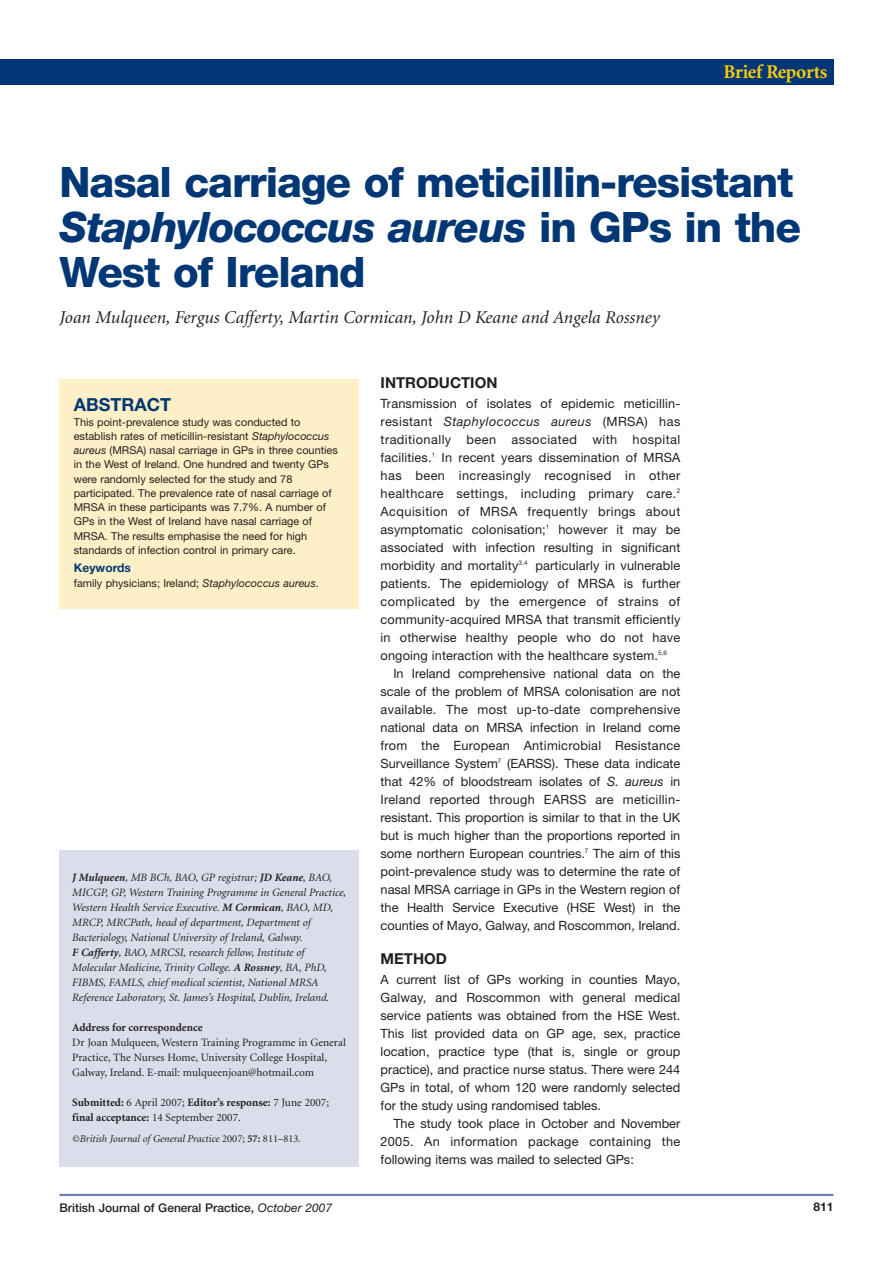
<style>
.page{position:relative;width:893px;height:1263px;background:#fff}
.page>*{position:absolute;margin:0;border:0;box-sizing:border-box;transform-origin:0 0}
.t1{font:800 42px/45px "Helvetica Neue";letter-spacing:-.025em;color:#013775}
.t2{font:700 19.5px "Minion";letter-spacing:-.02em;color:#feca0a}
.t3{font:italic 18px "Minion";color:#231f20}
.t4{font:700 18px "Helvetica Neue";color:#013775}
.t5{font:700 15px "Helvetica Neue";color:#231f20}
.t6{font:12.75px/18px "Helvetica Neue";color:#231f20;text-align:justify}
.t7{font:500 12px "Helvetica Neue";color:#231f20}
.t8{font:700 12px "Helvetica Neue";color:#013775}
.t9{font:700 12px "Helvetica Neue";color:#231f20}
.t10{font:italic 11.25px/15px "Minion";color:#231f20}
.t11{font:11.25px/15px "Minion";color:#231f20}
.t12{font:700 11.25px/15px "Minion";color:#231f20}
.t13{font:10.8px/14.2px "Helvetica Neue";color:#231f20}
.t14{font:italic 10.5px "Minion";color:#231f20}
.s1{font-style:italic}
.s2{font-weight:700}
.s3{font-weight:400}
.s4{font-style:normal}
.s5{font-weight:700;font-style:normal}
.s6{font-weight:400;font-style:italic}
</style>
<div class="page">
<hr style="left:60px;top:1194px;width:773px;height:2px;background:#6e7fad">
<div style="left:60px;top:379px;width:299px;height:229px;background:#fef0c6"></div>
<div style="left:60px;top:850px;width:299px;height:317px;background:#dadeeb"></div>
<div style="left:0;top:60px;width:833px;height:25px;background:#013775"></div>
<h2 class="t2" style="left:723px;top:64px;width:106px">Brief Reports</h2>
<h1 class="t1" style="left:60px;top:163px;width:743px">Nasal carriage of meticillin-resistant<br><span class="s1">Staphylococcus aureus</span> in GPs in the<br>West of Ireland</h1>
<h3 class="t3" style="left:60px;top:310px;width:602px">Joan Mulqueen, Fergus Cafferty, Martin Cormican, John D Keane and Angela Rossney</h3>
<h3 class="t4" style="left:74px;top:398px;width:99px">ABSTRACT</h3>
<p class="t13" style="left:74px;top:416px;width:266px">This point-prevalence study was conducted to establish rates of meticillin-resistant <span class="s1">Staphylococcus aureus</span> (MRSA) nasal carriage in GPs in three counties in the West of Ireland. One hundred and twenty GPs were randomly selected for the study and 78 participated. The prevalence rate of nasal carriage of MRSA in these participants was 7.7%. A number of GPs in the West of Ireland have nasal carriage of MRSA. The results emphasise the need for high standards of infection control in primary care.</p>
<p class="t8" style="left:74px;top:564px;width:59px">Keywords</p>
<p class="t13" style="left:74px;top:577px;width:247px">family physicians; Ireland; <span class="s1">Staphylococcus aureus</span>.</p>
<p class="t10" style="left:72px;top:871px;width:275px"><span class="s2">J Mulqueen</span>, MB BCh, BAO, GP registrar; <span class="s2">JD Keane</span>, BAO, MICGP, GP, Western Training Programme in General Practice, Western Health Service Executive. <span class="s2">M Cormican</span>, BAO, MD, MRCP, MRCPath, head of department, Department of Bacteriology, National University of Ireland, Galway.<br><span class="s2">F Cafferty</span>, BAO, MRCSI, research fellow, Institute of Molecular Medicine, Trinity College. <span class="s2">A Rossney</span>, BA, PhD, FIBMS, FAMLS, chief medical scientist, National MRSA Reference Laboratory, St. James’s Hospital, Dublin, Ireland.</p>
<p class="t12" style="left:72px;top:1021px;width:132px">Address for correspondence</p>
<p class="t11" style="left:72px;top:1036px;width:275px">Dr Joan Mulqueen, Western Training Programme in General<br>Practice, The Nurses Home, University College Hospital,<br>Galway, Ireland. E-mail: mulqueenjoan@hotmail.com</p>
<p class="t12" style="left:72px;top:1096px;width:258px">Submitted: <span class="s3">6 April 2007;</span> Editor’s response: <span class="s3">7 June 2007; </span>final acceptance: <span class="s3">14 September 2007.</span></p>
<p class="t14" style="left:72px;top:1134px;width:230px">©British Journal of General Practice <span class="s4">2007;</span> <span class="s5">57:</span> <span class="s4">811–813</span>.</p>
<p class="t7" style="left:60px;top:1203px;width:274px">British Journal of General Practice, <span class="s6">October 2007</span></p>
<p class="t5" style="left:381px;top:377px;width:118px">INTRODUCTION</p>
<p class="t6" style="left:381px;top:395px;width:301px">Transmission of isolates of epidemic meticillin&shy;resistant <span class="s1">Staphylococcus aureus</span> (MRSA) has traditionally been associated with hospital facilities.<sup>1</sup> In recent years dissemination of MRSA has been increasingly recognised in other healthcare settings, including primary care.<sup>2<br></sup>Acquisition of MRSA frequently brings about asymptomatic colonisation;<sup>1</sup> however it may be associated with infection resulting in significant morbidity and mortality<sup>3,4</sup> particularly in vulnerable patients. The epidemiology of MRSA is further complicated by the emergence of strains of community-acquired MRSA that transmit efficiently in otherwise healthy people who do not have ongoing interaction with the healthcare system.<sup>5,6</sup></p>
<p class="t6" style="left:381px;top:665px;width:301px;text-indent:13px">In Ireland comprehensive national data on the scale of the problem of MRSA colonisation are not available. The most up-to-date comprehensive national data on MRSA infection in Ireland come from the European Antimicrobial Resistance Surveillance System<sup>7</sup> (EARSS). These data indicate that 42% of bloodstream isolates of <span class="s1">S. aureus</span> in Ireland reported through EARSS are meticillin&shy;resistant. This proportion is similar to that in the UK but is much higher than the proportions reported in some northern European countries.<sup>7</sup> The aim of this point-prevalence study was to determine the rate of nasal MRSA carriage in GPs in the Western region of the Health Service Executive (HSE West) in the counties of Mayo, Galway, and Roscommon, Ireland.</p>
<p class="t5" style="left:381px;top:953px;width:68px">METHOD</p>
<p class="t6" style="left:381px;top:971px;width:301px">A current list of GPs working in counties Mayo, Galway, and Roscommon with general medical service patients was obtained from the HSE West.<br>This list provided data on GP age, sex, practice location, practice type (that is, single or group practice), and practice nurse status. There were 244<br>GPs in total, of whom 120 were randomly selected for the study using randomised tables.</p>
<p class="t6" style="left:381px;top:1115px;width:301px;text-indent:13px">The study took place in October and November 2005. An information package containing the following items was mailed to selected GPs:</p>
<p class="t9" style="left:813px;top:1202px;width:22px">811</p>
</div>
